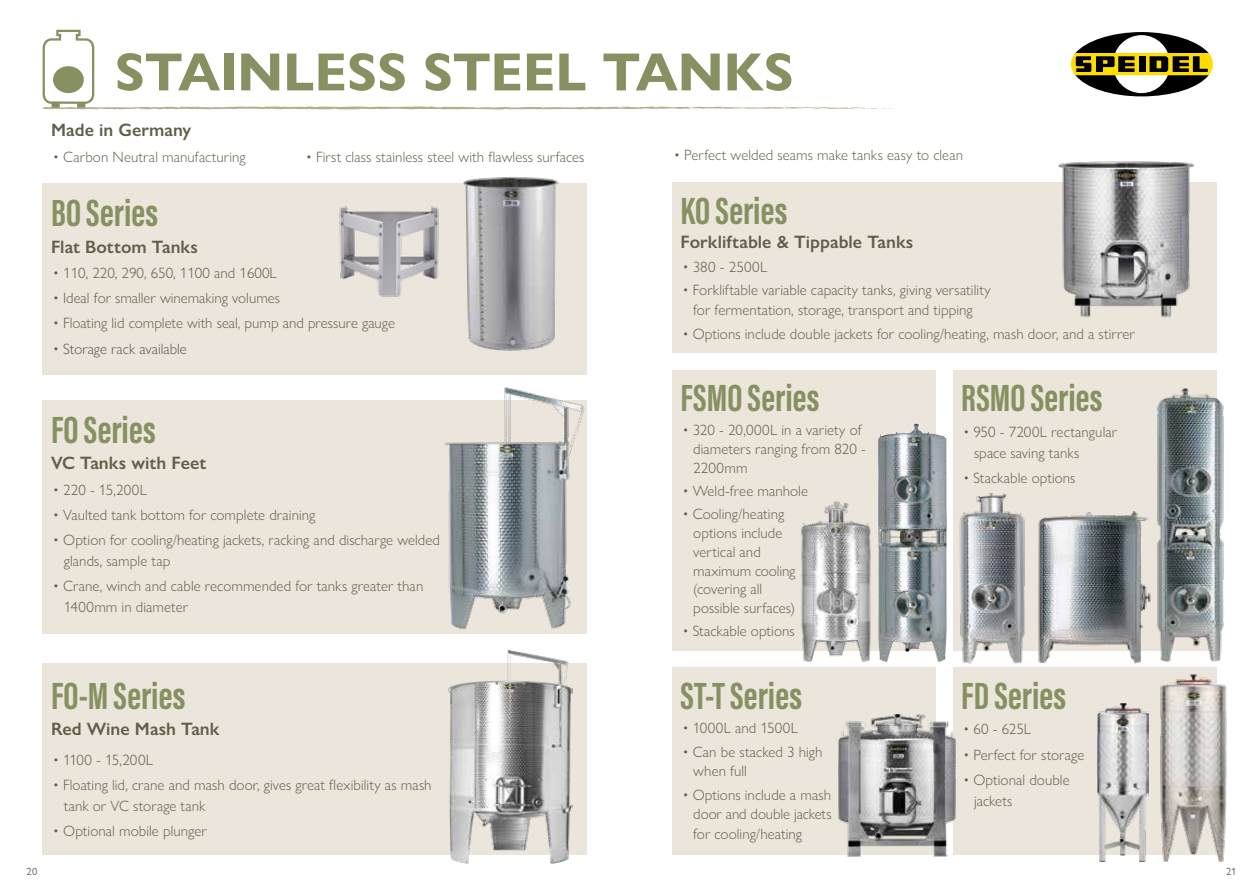
<style>
.page{position:relative;width:1259px;height:893px;background:#fff}
.page>*{position:absolute;margin:0;border:0;box-sizing:border-box;transform-origin:0 0}
.t1{font:700 54px "Gill Sans Nova";color:#869060}
.t2{font:39px "Acumin Variable Concept";color:#869060}
.t3{font:600 18px "Gill Sans Nova";letter-spacing:.005em;color:#605e49}
.t4{font:300 15px/18.8px "Gill Sans Nova";letter-spacing:.005em;color:#605e49}
.t5{font:300 15px "Gill Sans Nova";color:#585550}
.t6{font:10.5px "Gill Sans Nova";color:#605e49}
.s1{color:#605e49}
</style>
<div class="page">
<svg style="left:1070px;top:32px;width:143px;height:64px"></svg>
<div style="left:1138px;top:56px;width:7px;height:16px;background:#000"></div>
<div style="left:43px;top:183px;width:544px;height:191px;background:#ebe5db"></div>
<div style="left:43px;top:400px;width:544px;height:234px;background:#ebe5db"></div>
<div style="left:43px;top:663px;width:544px;height:192px;background:#ebe5db"></div>
<div style="left:672px;top:183px;width:544px;height:170px;background:#ebe5db"></div>
<div style="left:672px;top:370px;width:263px;height:281px;background:#ebe5db"></div>
<div style="left:672px;top:668px;width:263px;height:187px;background:#ebe5db"></div>
<div style="left:952px;top:668px;width:264px;height:187px;background:#ebe5db"></div>
<div style="left:952px;top:370px;width:264px;height:281px;background:#ebe5db"></div>
<img style="left:449px;top:651px;width:123px;height:213px">
<svg style="left:42px;top:30px;width:851px;height:80px"></svg>
<img style="left:463px;top:177px;width:96px;height:174px">
<img style="left:957px;top:493px;width:72px;height:175px">
<img style="left:339px;top:206px;width:100px;height:91px">
<img style="left:444px;top:387px;width:141px;height:242px">
<img style="left:1053px;top:161px;width:145px;height:157px">
<img style="left:801px;top:501px;width:70px;height:161px">
<img style="left:878px;top:424px;width:69px;height:238px">
<img style="left:1157px;top:387px;width:67px;height:275px">
<img style="left:1038px;top:511px;width:113px;height:153px">
<img style="left:838px;top:714px;width:118px;height:143px">
<img style="left:1160px;top:672px;width:67px;height:190px">
<img style="left:1097px;top:704px;width:51px;height:157px">
<h1 class="t1" style="left:115px;top:38px;width:680px">STAINLESS STEEL TANKS</h1>
<p class="t3" style="left:51px;top:119px;width:142px">Made in Germany</p>
<p class="t4" style="left:53px;top:147px;width:194px">• Carbon Neutral manufacturing</p>
<p class="t4" style="left:306px;top:147px;width:280px">• First class stainless steel with flawless surfaces</p>
<p class="t4" style="left:674px;top:145px;width:290px">• Perfect welded seams make tanks easy to clean</p>
<h2 class="t2" style="left:51px;top:186px;width:109px">BO Series</h2>
<p class="t3" style="left:51px;top:235px;width:148px">Flat Bottom Tanks</p>
<p class="t4" style="left:53px;top:263px;width:225px">• 110, 220, 290, 650, 1100 and 1600L</p>
<p class="t4" style="left:53px;top:288px;width:228px">• Ideal for smaller winemaking volumes</p>
<p class="t4" style="left:53px;top:314px;width:343px">• Floating lid complete with seal, pump and pressure gauge</p>
<p class="t5" style="left:53px;top:339px;width:135px"><span class="s1">•</span> Storage rack available</p>
<h2 class="t2" style="left:680px;top:184px;width:108px">KO Series</h2>
<p class="t3" style="left:680px;top:231px;width:234px">Forkliftable &amp; Tippable Tanks</p>
<p class="t4" style="left:682px;top:257px;width:86px">• 380 - 2500L</p>
<p class="t4" style="left:682px;top:280px;width:309px;line-height:19.5px;text-align:center">• Forkliftable variable capacity tanks, giving versatility for fermentation, storage, transport and tipping</p>
<p class="t4" style="left:682px;top:324px;width:454px">• Options include double jackets for cooling/heating, mash door, and a stirrer</p>
<h2 class="t2" style="left:51px;top:403px;width:106px">FO Series</h2>
<p class="t3" style="left:51px;top:452px;width:157px">VC Tanks with Feet</p>
<p class="t4" style="left:53px;top:480px;width:95px">• 220 - 15,200L</p>
<p class="t4" style="left:53px;top:505px;width:264px">• Vaulted tank bottom for complete draining</p>
<p class="t4" style="left:64px;top:529px;width:378px;line-height:21px;text-indent:-11px">• Option for cooling/heating jackets, racking and discharge welded glands, sample tap</p>
<p class="t4" style="left:64px;top:576px;width:361px;line-height:21px;text-indent:-11px">• Crane, winch and cable recommended for tanks greater than<br>1400mm in diameter</p>
<h2 class="t2" style="left:51px;top:669px;width:136px">FO-M Series</h2>
<p class="t3" style="left:51px;top:718px;width:170px">Red Wine Mash Tank</p>
<p class="t4" style="left:53px;top:750px;width:101px">• 1100 - 15,200L</p>
<p class="t4" style="left:64px;top:774px;width:369px;line-height:21px;text-indent:-11px">• Floating lid, crane and mash door, gives great flexibility as mash tank or VC storage tank</p>
<p class="t4" style="left:53px;top:821px;width:155px">• Optional mobile plunger</p>
<h2 class="t2" style="left:680px;top:371px;width:140px">FSMO Series</h2>
<p class="t4" style="left:693px;top:420px;width:174px;text-indent:-11px">• 320 - 20,000L in a variety of diameters ranging from 820 -<br>2200mm</p>
<p class="t4" style="left:682px;top:482px;width:127px">• Weld-free manhole</p>
<p class="t4" style="left:693px;top:505px;width:104px;text-indent:-11px">• Cooling/heating options include vertical and maximum cooling (covering all possible surfaces)</p>
<p class="t4" style="left:682px;top:621px;width:114px">• Stackable options</p>
<h2 class="t2" style="left:680px;top:669px;width:123px">ST-T Series</h2>
<p class="t4" style="left:682px;top:718px;width:117px">• 1000L and 1500L</p>
<p class="t4" style="left:693px;top:741px;width:131px;line-height:19.5px;text-indent:-11px">• Can be stacked 3 high when full</p>
<p class="t4" style="left:693px;top:785px;width:140px;line-height:19.5px;text-align:justify;text-indent:-11px">• Options include a mash door and double jackets for cooling/heating</p>
<h2 class="t2" style="left:961px;top:371px;width:143px">RSMO Series</h2>
<p class="t4" style="left:974px;top:421px;width:145px;line-height:21px;text-indent:-11px">• 950 - 7200L rectangular space saving tanks</p>
<p class="t4" style="left:963px;top:468px;width:114px">• Stackable options</p>
<h2 class="t2" style="left:961px;top:669px;width:107px">FD Series</h2>
<p class="t4" style="left:963px;top:720px;width:69px">• 60 - 625L</p>
<p class="t4" style="left:963px;top:745px;width:122px">• Perfect for storage</p>
<p class="t4" style="left:974px;top:769px;width:97px;line-height:21px;text-indent:-11px">• Optional double jackets</p>
<p class="t6" style="left:27px;top:865px;width:12px">20</p>
<p class="t6" style="left:1226px;top:865px;width:12px">21</p>
</div>
